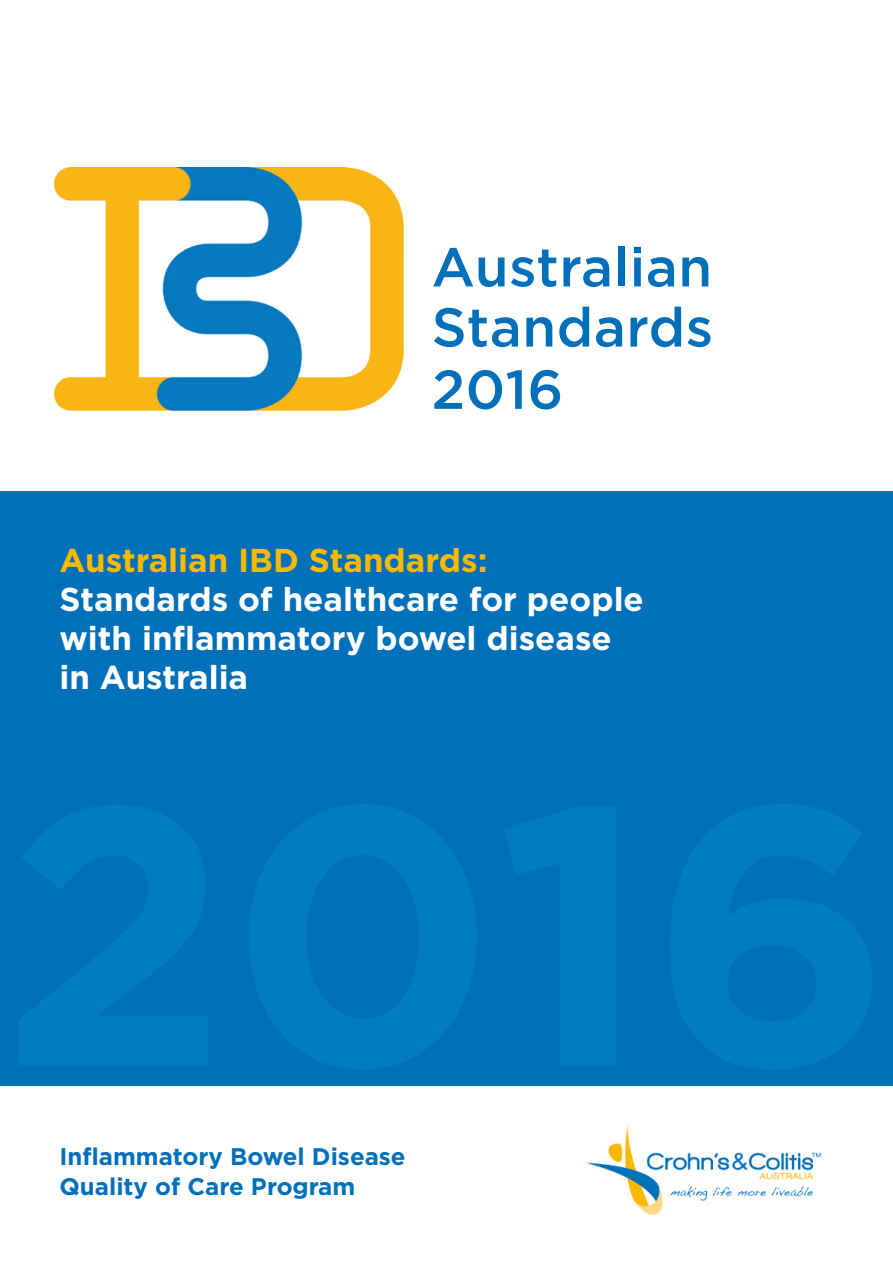
<style>
.page{position:relative;width:893px;height:1263px;background:#fff}
.page>*{position:absolute;margin:0;border:0;box-sizing:border-box;transform-origin:0 0}
.t1{font:500 54.75px/61.2px "Gotham";letter-spacing:.01em;color:#0070ba;text-align:justify}
.t2{font:700 33px/39px "Gotham";color:#fff}
.t3{font:700 33px "Gotham";color:#fbba00}
.t4{font:700 24px/30px "Gotham";color:#0070ba}
</style>
<div class="page">
<div style="left:0;top:492px;width:893px;height:594px;background:#0070ba"></div>
<img style="left:54px;top:168px;width:350px;height:243px">
<img style="left:586px;top:1125px;width:236px;height:90px">
<h1 class="t1" style="left:432px;top:236px;width:283px">Australian Standards 2016</h1>
<p class="t3" style="left:60px;top:538px;width:429px">Australian IBD Standards:</p>
<p class="t2" style="left:60px;top:580px;width:586px">Standards of healthcare for people with inflammatory bowel disease in Australia</p>
<p class="t4" style="left:60px;top:1141px;width:348px">Inflammatory Bowel Disease<br>Quality of Care Program</p>
</div>
